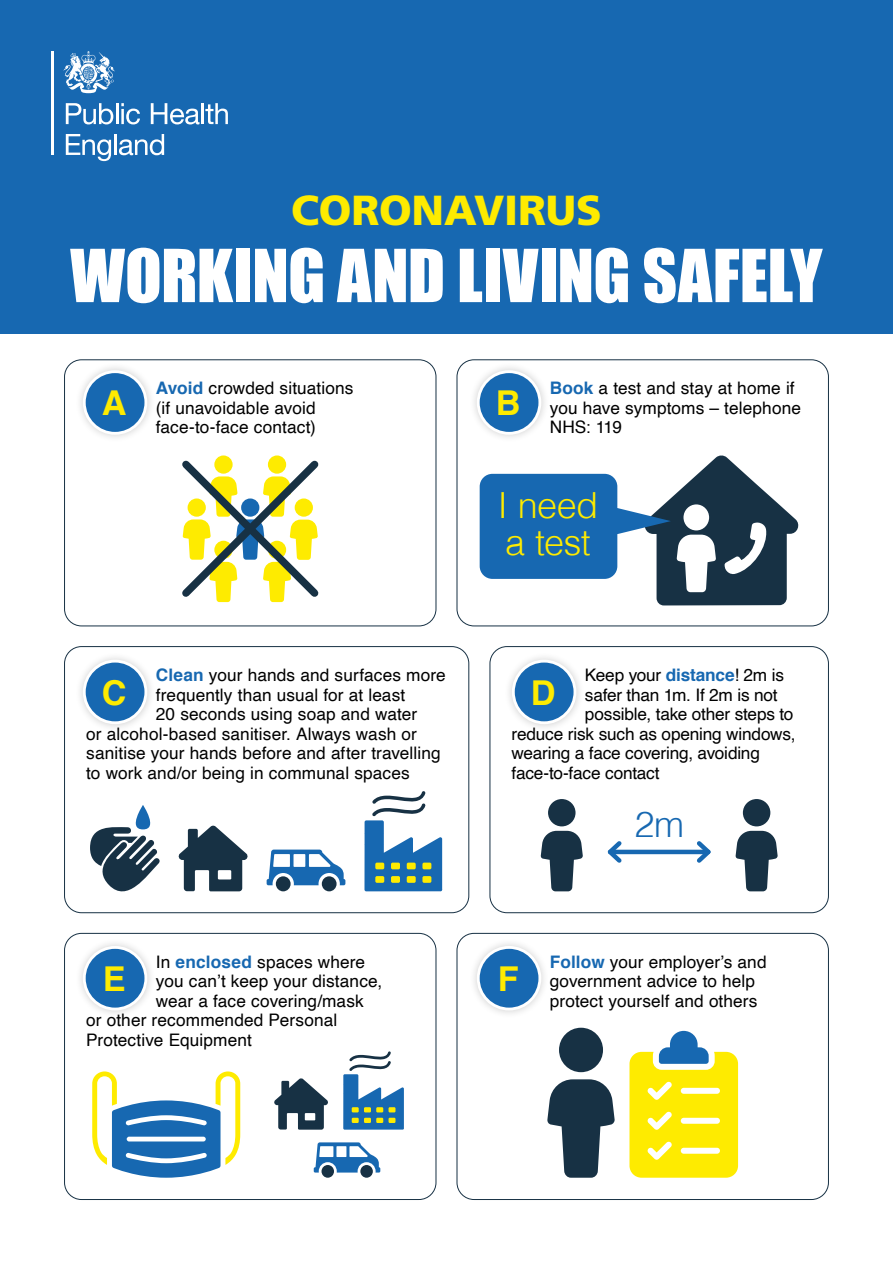
<style>
.page{position:relative;width:893px;height:1263px;background:#fff}
.page>*{position:absolute;margin:0;border:0;box-sizing:border-box;transform-origin:0 0}
.t1{font:67.5px "Impact";letter-spacing:-.005em;color:#fff}
.t2{font:900 42px "Frutiger";letter-spacing:-.005em;color:#feeb00}
.t3{font:300 36px/37.5px "Helvetica";letter-spacing:-.015em;color:#feeb00}
.t4{font:300 36px "Helvetica";color:#1768b1}
.t5{font:700 34.2px "Helvetica";color:#feeb00}
.t6{font:17.25px/19.5px "Helvetica";letter-spacing:.005em;color:#000}
.t7{font:17.25px "Helvetica";letter-spacing:-.015em;color:#000}
.s1{font-weight:700;color:#1768b1}
</style>
<div class="page">
<div style="left:0;top:0;width:893px;height:334px;background:#1768b1"></div>
<div style="left:457px;top:359px;width:372px;height:267px;border:1px solid #173144;border-radius:17px"></div>
<div style="left:490px;top:646px;width:339px;height:267px;border:1px solid #173144;border-radius:17px"></div>
<div style="left:457px;top:933px;width:372px;height:267px;border:1px solid #173144;border-radius:17px"></div>
<hr style="left:51px;top:51px;width:2px;height:104px;background:#fff">
<svg style="left:66px;top:103px;width:47px;height:21px"></svg>
<hr style="left:116px;top:103px;width:2px;height:21px;background:#fff">
<svg style="left:121px;top:103px;width:19px;height:21px"></svg>
<svg style="left:151px;top:103px;width:77px;height:21px"></svg>
<svg style="left:66px;top:134px;width:45px;height:27px"></svg>
<hr style="left:114px;top:134px;width:3px;height:21px;background:#fff">
<svg style="left:119px;top:134px;width:45px;height:21px"></svg>
<svg style="left:63px;top:51px;width:52px;height:42px"></svg>
<div style="left:64px;top:359px;width:372px;height:267px;border:1px solid #173144;border-radius:17px"></div>
<div style="left:64px;top:646px;width:405px;height:267px;border:1px solid #173144;border-radius:17px"></div>
<div style="left:64px;top:933px;width:372px;height:267px;border:1px solid #173144;border-radius:17px"></div>
<div style="left:74px;top:362px;width:82px;height:81px;background:#000;opacity:.2"></div>
<div style="left:84px;top:372px;width:62px;height:61px;background:#1768b1;border-radius:50%"></div>
<div style="left:83px;top:370px;width:64px;height:65px;border:3px solid #fff;border-radius:50%"></div>
<div style="left:74px;top:651px;width:82px;height:81px;background:#000;opacity:.2"></div>
<div style="left:84px;top:661px;width:62px;height:62px;background:#1768b1;border-radius:50%"></div>
<div style="left:83px;top:660px;width:64px;height:64px;border:3px solid #fff;border-radius:50%"></div>
<div style="left:75px;top:938px;width:81px;height:81px;background:#000;opacity:.2"></div>
<div style="left:84px;top:947px;width:62px;height:62px;background:#1768b1;border-radius:50%"></div>
<div style="left:83px;top:946px;width:64px;height:64px;border:3px solid #fff;border-radius:50%"></div>
<div style="left:468px;top:362px;width:82px;height:81px;background:#000;opacity:.2"></div>
<div style="left:478px;top:372px;width:62px;height:61px;background:#1768b1;border-radius:50%"></div>
<div style="left:477px;top:370px;width:64px;height:65px;border:3px solid #fff;border-radius:50%"></div>
<div style="left:503px;top:651px;width:82px;height:81px;background:#000;opacity:.2"></div>
<div style="left:513px;top:661px;width:62px;height:62px;background:#1768b1;border-radius:50%"></div>
<div style="left:512px;top:660px;width:64px;height:64px;border:3px solid #fff;border-radius:50%"></div>
<div style="left:468px;top:938px;width:81px;height:81px;background:#000;opacity:.2"></div>
<div style="left:478px;top:947px;width:62px;height:62px;background:#1768b1;border-radius:50%"></div>
<div style="left:477px;top:946px;width:64px;height:64px;border:3px solid #fff;border-radius:50%"></div>
<svg style="left:480px;top:455px;width:319px;height:150px"></svg>
<svg style="left:90px;top:805px;width:70px;height:87px"></svg>
<svg style="left:267px;top:849px;width:78px;height:36px"></svg>
<div style="left:276px;top:876px;width:15px;height:15px;background:#173144;border-radius:50%"></div>
<div style="left:322px;top:876px;width:15px;height:15px;background:#173144;border-radius:50%"></div>
<svg style="left:178px;top:825px;width:70px;height:66px"></svg>
<svg style="left:364px;top:791px;width:78px;height:100px"></svg>
<svg style="left:541px;top:831px;width:42px;height:60px"></svg>
<div style="left:548px;top:799px;width:27px;height:27px;background:#173144;border-radius:50%"></div>
<svg style="left:735px;top:831px;width:43px;height:60px"></svg>
<div style="left:743px;top:799px;width:27px;height:27px;background:#173144;border-radius:50%"></div>
<hr style="left:610px;top:850px;width:98px;height:4px;background:#1768b1">
<svg style="left:607px;top:841px;width:19px;height:22px"></svg>
<svg style="left:693px;top:841px;width:18px;height:22px"></svg>
<svg style="left:314px;top:1142px;width:66px;height:30px"></svg>
<div style="left:321px;top:1165px;width:13px;height:13px;background:#173144;border-radius:50%"></div>
<div style="left:360px;top:1165px;width:13px;height:13px;background:#173144;border-radius:50%"></div>
<svg style="left:274px;top:1078px;width:54px;height:52px"></svg>
<svg style="left:343px;top:1051px;width:61px;height:79px"></svg>
<svg style="left:92px;top:1071px;width:148px;height:107px"></svg>
<svg style="left:547px;top:1079px;width:68px;height:99px"></svg>
<div style="left:559px;top:1028px;width:44px;height:44px;background:#173144;border-radius:50%"></div>
<svg style="left:629px;top:1031px;width:109px;height:147px"></svg>
<svg style="left:182px;top:455px;width:137px;height:148px"></svg>
<h2 class="t2" style="left:291px;top:185px;width:312px">CORONAVIRUS</h2>
<h1 class="t1" style="left:70px;top:223px;width:754px">WORKING AND LIVING SAFELY</h1>
<h3 class="t5" style="left:102px;top:376px;width:26px">A</h3>
<p class="t6" style="left:156px;top:379px;width:199px"><span class="s1">Avoid</span> crowded situations (if unavoidable avoid face-to-face contact)</p>
<p class="t6" style="left:156px;top:666px;width:292px"><span class="s1">Clean</span> your hands and surfaces more</p>
<p class="t6" style="left:156px;top:685px;width:251px">frequently than usual for at least</p>
<p class="t6" style="left:156px;top:705px;width:263px">20 seconds using soap and water</p>
<p class="t6" style="left:86px;top:724px;width:332px">or alcohol-based sanitiser. Always wash or</p>
<p class="t6" style="left:86px;top:744px;width:356px">sanitise your hands before and after travelling</p>
<p class="t6" style="left:86px;top:763px;width:325px">to work and/or being in communal spaces</p>
<h3 class="t5" style="left:102px;top:665px;width:26px">C</h3>
<p class="t6" style="left:156px;top:953px;width:211px">In <span class="s1">enclosed</span> spaces where</p>
<p class="t6" style="left:156px;top:972px;width:228px">you can’t keep your distance,</p>
<p class="t6" style="left:156px;top:992px;width:210px">wear a face covering/mask</p>
<p class="t6" style="left:86px;top:1011px;width:253px">or other recommended Personal</p>
<p class="t6" style="left:86px;top:1031px;width:167px">Protective Equipment</p>
<h3 class="t5" style="left:103px;top:951px;width:24px">E</h3>
<h3 class="t5" style="left:496px;top:376px;width:26px">B</h3>
<p class="t6" style="left:550px;top:379px;width:253px"><span class="s1">Book</span> a test and stay at home if you have symptoms – telephone<br>NHS: 119</p>
<h3 class="t3" style="left:498px;top:484px;width:102px">I need a test</h3>
<p class="t7" style="left:585px;top:662px;width:201px">Keep your <span class="s1">distance</span>! 2m is</p>
<p class="t7" style="left:585px;top:681px;width:194px">safer than 1m. If 2m is not</p>
<p class="t6" style="left:585px;top:705px;width:210px">possible, take other steps to</p>
<p class="t6" style="left:512px;top:724px;width:285px">reduce risk such as opening windows,</p>
<p class="t7" style="left:512px;top:740px;width:250px">wearing a face covering, avoiding</p>
<p class="t7" style="left:512px;top:759px;width:150px">face-to-face contact</p>
<h3 class="t5" style="left:531px;top:665px;width:26px">D</h3>
<h3 class="t4" style="left:634px;top:793px;width:51px">2m</h3>
<h3 class="t5" style="left:498px;top:951px;width:22px">F</h3>
<p class="t6" style="left:550px;top:953px;width:218px"><span class="s1">Follow</span> your employer’s and government advice to help protect yourself and others</p>
</div>
